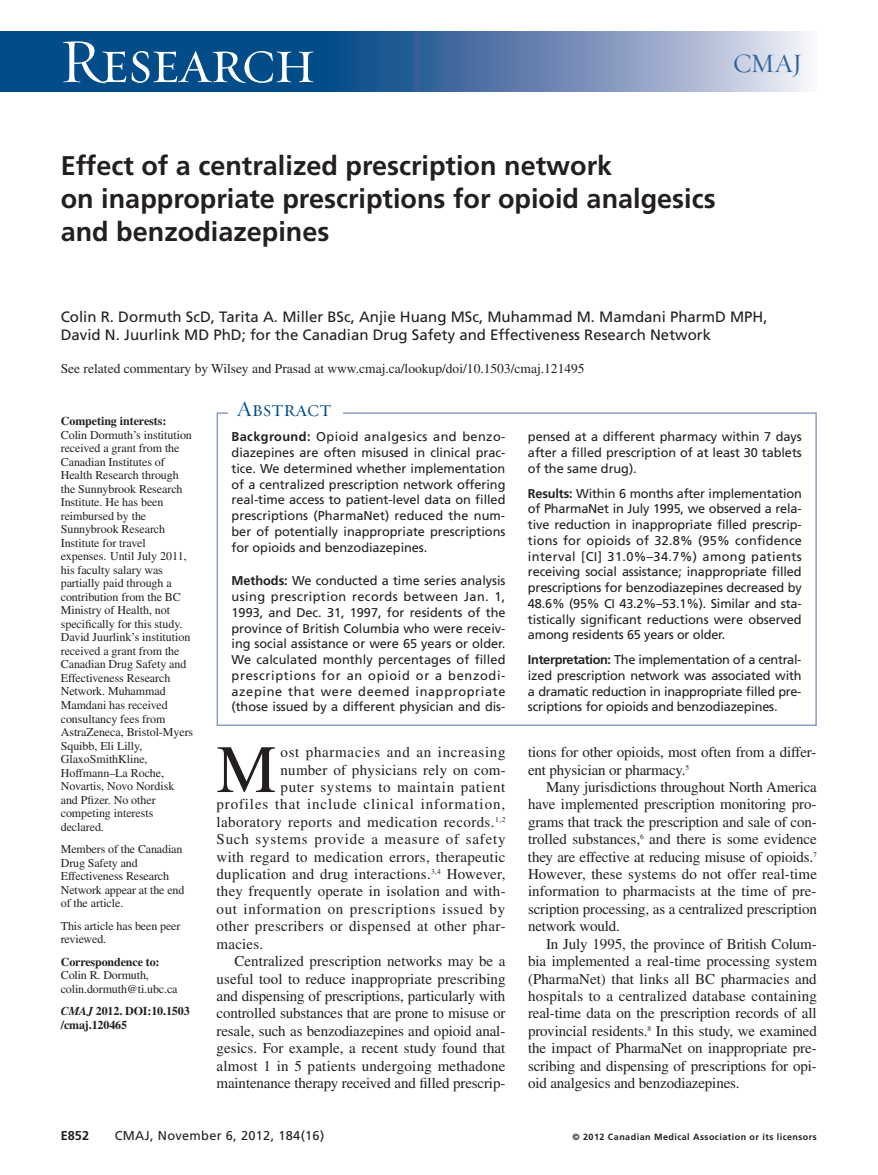
<style>
.page{position:relative;width:878px;height:1175px;background:#fff}
.page>*{position:absolute;margin:0;border:0;box-sizing:border-box;transform-origin:0 0}
.t1{font:67.5px "Times LT Std";color:#231f20}
.t2{font:63px "Requiem Display HTF Small Caps";letter-spacing:-.03em;color:#fff}
.t3{font:700 27px/33px "Frutiger LT Std";color:#231f20}
.t4{font:27px "Requiem Display HTF Roman";color:#2c6199}
.t5{font:22.5px "Requiem Display HTF Small Caps";color:#014c89}
.t6{font:15px/17.4px "Times LT Std";letter-spacing:.005em;color:#231f20;text-align:justify}
.t7{font:15px/18px "Frutiger LT Std";color:#231f20}
.t8{font:15px "Times LT Std";letter-spacing:.045em;color:#231f20}
.t9{font:15px "Times LT Std";letter-spacing:.025em;color:#231f20}
.t10{font:15px "Times LT Std";letter-spacing:.06em;color:#231f20}
.t11{font:15px "Times LT Std";letter-spacing:.05em;color:#231f20}
.t12{font:13.5px "Times LT Std";color:#231f20}
.t13{font:12.75px/15.8px "Frutiger LT Std";letter-spacing:-.005em;color:#231f20;text-align:justify}
.t14{font:12.75px "Frutiger LT Std";letter-spacing:.025em;color:#231f20}
.t15{font:700 12.75px "Frutiger LT Std";color:#231f20}
.t16{font:12px/13.5px "Times LT Std";letter-spacing:-.005em;color:#231f20}
.t17{font:700 12px/13.5px "Times LT Std";letter-spacing:-.01em;color:#231f20}
.t18{font:700 9px "Frutiger LT Std";letter-spacing:.05em;color:#231f20}
.s1{font-style:italic}
.s2{font-weight:700}
</style>
<div class="page">
<div style="left:0;top:32px;width:350px;height:60px;background:#014c89"></div>
<svg style="left:347px;top:32px;width:461px;height:60px;background:#7994bb"></svg>
<div style="left:216px;top:412px;width:600px;height:314px;border:2px solid #8e9fc4"></div>
<div style="left:228px;top:398px;width:115px;height:29px;background:#fff"></div>
<h2 class="t2" style="left:59px;top:23px;width:258px">Research</h2>
<h3 class="t4" style="left:733px;top:47px;width:71px">CMAJ</h3>
<h3 class="t3" style="left:61px;top:151px;width:656px">Effect of a centralized prescription network<br>on inappropriate prescriptions for opioid analgesics and benzodiazepines</h3>
<p class="t7" style="left:61px;top:309px;width:708px">Colin R. Dormuth ScD, Tarita A. Miller BSc, Anjie Huang MSc, Muhammad M. Mamdani PharmD MPH,<br>David N. Juurlink MD PhD; for the Canadian Drug Safety and Effectiveness Research Network</p>
<p class="t12" style="left:61px;top:364px;width:525px">See related commentary by Wilsey and Prasad at www.cmaj.ca/lookup/doi/10.1503/cmaj.121495</p>
<p class="t17" style="left:61px;top:416px;width:107px">Competing interests:</p>
<p class="t16" style="left:61px;top:429px;width:134px">Colin Dormuth’s institution received a grant from the<br>Canadian Institutes of<br>Health Research through the Sunnybrook Research<br>Institute. He has been reimbursed by the<br>Sunnybrook Research<br>Institute for travel expenses. Until July 2011, his faculty salary was partially paid through a contribution from the BC<br>Ministry of Health, not specifically for this study.<br>David Juurlink’s institution received a grant from the<br>Canadian Drug Safety and<br>Effectiveness Research<br>Network. Muhammad<br>Mamdani has received consultancy fees from<br>AstraZeneca, Bristol-Myers<br>Squibb, Eli Lilly,<br>GlaxoSmithKline,<br>Hoffmann–La Roche,<br>Novartis, Novo Nordisk and Pfizer. No other competing interests declared.</p>
<p class="t16" style="left:61px;top:843px;width:125px">Members of the Canadian<br>Drug Safety and<br>Effectiveness Research<br>Network appear at the end of the article.</p>
<p class="t16" style="left:61px;top:920px;width:121px">This article has been peer reviewed.</p>
<p class="t17" style="left:61px;top:956px;width:100px">Correspondence to:</p>
<p class="t16" style="left:61px;top:969px;width:118px">Colin R. Dormuth, colin.dormuth@ti.ubc.ca</p>
<p class="t17" style="left:61px;top:1005px;width:130px"><span class="s1">CMAJ</span> 2012. DOI:10.1503 /cmaj.120465</p>
<h3 class="t5" style="left:237px;top:395px;width:96px">Abstract</h3>
<p class="t13" style="left:231px;top:430px;width:275px"><span class="s2">Background:</span> Opioid analgesics and benzo - diazepines are often misused in clinical prac&shy;tice. We determined whether implementation of a centralized prescription network offering real-time access to patient-level data on filled prescriptions (PharmaNet) reduced the num&shy;ber of potentially inappropriate prescriptions for opioids and benzodiazepines.</p>
<p class="t13" style="left:231px;top:574px;width:275px"><span class="s2">Methods:</span> We conducted a time series analysis using prescription records between Jan. 1, 1993, and Dec. 31, 1997, for residents of the province of British Columbia who were receiv&shy;ing social assistance or were 65 years or older.<br>We calculated monthly percentages of filled prescriptions for an opioid or a benzodi&shy;azepine that were deemed inappropriate (those issued by a different physician and dis-</p>
<h1 class="t1" style="left:216px;top:746px;width:62px">M</h1>
<p class="t8" style="left:280px;top:747px;width:226px">ost pharmacies and an increasing</p>
<p class="t6" style="left:280px;top:762px;width:227px">number of physicians rely on com-</p>
<p class="t8" style="left:280px;top:781px;width:226px">puter systems to maintain patient</p>
<p class="t10" style="left:216px;top:799px;width:290px">profiles that include clinical information,</p>
<p class="t9" style="left:216px;top:816px;width:290px">laboratory reports and medication records.<sup>1,2</sup></p>
<p class="t11" style="left:216px;top:834px;width:290px">Such systems provide a measure of safety</p>
<p class="t6" style="left:216px;top:849px;width:290px">with regard to medication errors, therapeutic</p>
<p class="t6" style="left:216px;top:867px;width:290px">duplication and drug interactions.<sup>3,4</sup> However,</p>
<p class="t6" style="left:216px;top:884px;width:290px">they frequently operate in isolation and with-</p>
<p class="t8" style="left:216px;top:903px;width:290px">out information on prescriptions issued by</p>
<p class="t6" style="left:216px;top:919px;width:290px">other prescribers or dispensed at other phar-</p>
<p class="t6" style="left:216px;top:936px;width:48px">macies.</p>
<p class="t6" style="left:234px;top:954px;width:272px">Centralized prescription networks may be a</p>
<p class="t6" style="left:216px;top:971px;width:290px">useful tool to reduce inappropriate prescribing</p>
<p class="t6" style="left:216px;top:988px;width:290px">and dispensing of prescriptions, particularly with</p>
<p class="t6" style="left:216px;top:1006px;width:290px">controlled substances that are prone to misuse or</p>
<p class="t6" style="left:216px;top:1023px;width:290px">resale, such as benzodiazepines and opioid anal-</p>
<p class="t6" style="left:216px;top:1041px;width:290px">gesics. For example, a recent study found that</p>
<p class="t6" style="left:216px;top:1058px;width:290px">almost 1 in 5 patients undergoing methadone</p>
<p class="t6" style="left:216px;top:1075px;width:290px">maintenance therapy received and filled prescrip-</p>
<p class="t13" style="left:528px;top:430px;width:275px">pensed at a different pharmacy within 7 days after a filled prescription of at least 30 tablets of the same drug).</p>
<p class="t13" style="left:528px;top:486px;width:275px"><span class="s2">Results:</span> Within 6 months after implementation of PharmaNet in July 1995, we observed a rela&shy;tive reduction in inappropriate filled prescrip&shy;tions for opioids of 32.8% (95% confidence interval [CI] 31.0%–34.7%) among patients receiving social assistance; inappropriate filled prescriptions for benzodiazepines decreased by 48.6% (95% CI 43.2%–53.1%). Similar and sta&shy;tistically significant reductions were observed among residents 65 years or older.</p>
<p class="t13" style="left:528px;top:653px;width:275px"><span class="s2">Interpretation:</span> The implementation of a central&shy;ized prescription network was associated with a dramatic reduction in inappropriate filled pre&shy;scriptions for opioids and benzodiazepines.</p>
<p class="t6" style="left:528px;top:745px;width:290px">tions for other opioids, most often from a differ&shy;ent physician or pharmacy.<sup>5</sup></p>
<p class="t6" style="left:528px;top:780px;width:290px;text-indent:18px">Many jurisdictions throughout North America have implemented prescription monitoring pro&shy;grams that track the prescription and sale of con&shy;trolled substances,<sup>6</sup> and there is some evidence they are effective at reducing misuse of opioids.<sup>7<br></sup>However, these systems do not offer real-time information to pharmacists at the time of pre&shy;scription processing, as a centralized prescription network would.</p>
<p class="t6" style="left:528px;top:936px;width:290px;text-indent:18px">In July 1995, the province of British Colum&shy;bia implemented a real-time processing system (PharmaNet) that links all BC pharmacies and hospitals to a centralized database containing real-time data on the prescription records of all provincial residents.<sup>8</sup> In this study, we examined the impact of PharmaNet on inappropriate pre&shy;scribing and dispensing of prescriptions for opi&shy;oid analgesics and benzodiazepines.</p>
<p class="t15" style="left:61px;top:1130px;width:30px">E852</p>
<p class="t14" style="left:115px;top:1130px;width:211px">CMAJ, November 6, 2012, 184(16)</p>
<p class="t18" style="left:572px;top:1132px;width:246px">© 2012 Canadian Medical Association or its licensors</p>
</div>
